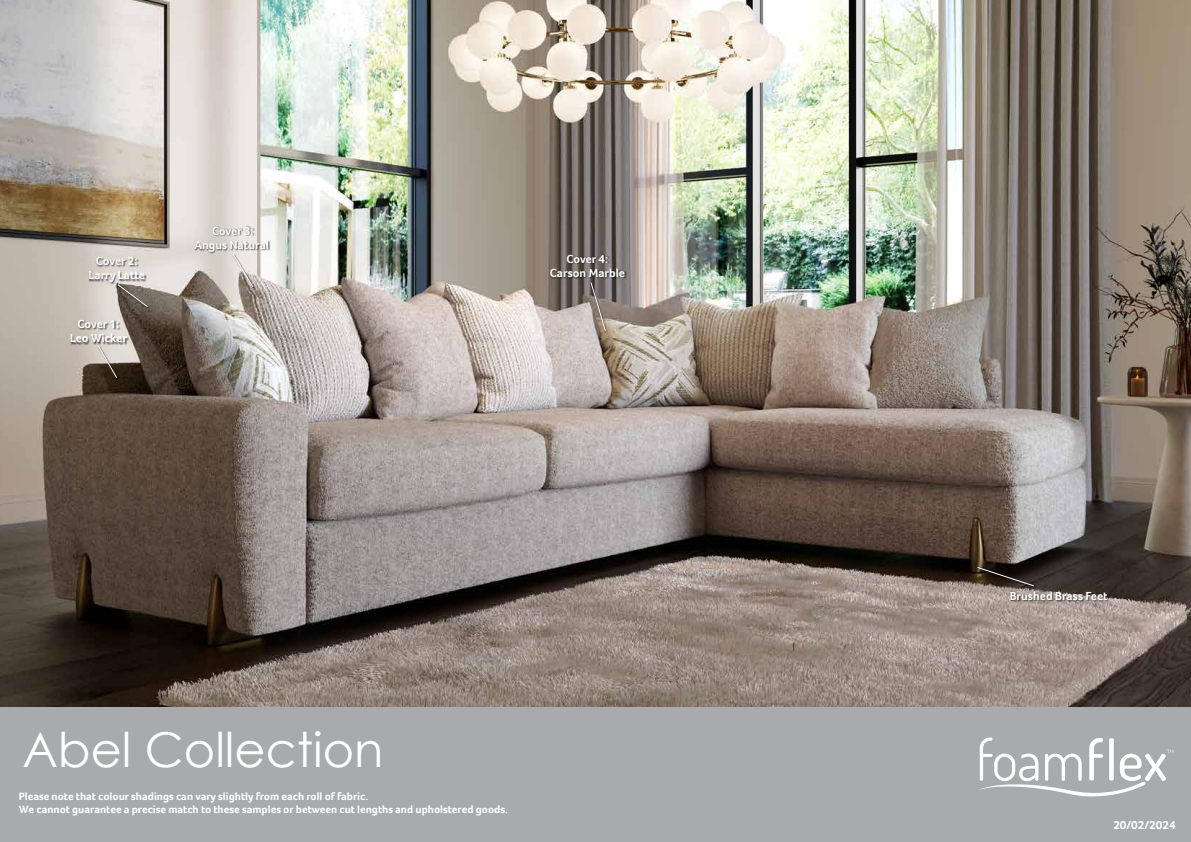
<style>
.page{position:relative;width:1191px;height:842px;background:#fff}
.page>*{position:absolute;margin:0;border:0;box-sizing:border-box;transform-origin:0 0}
.t1{font:48px "Century Gothic";color:#fff}
.t2{font:700 12px/14.4px "Foco";letter-spacing:-.01em;color:#fff;text-align:center}
.t3{font:700 11px/13.2px "Foco";color:#fff}
</style>
<div class="page">
<img style="left:0;top:0;width:1191px;height:708px">
<img style="left:231px;top:256px;width:25px;height:34px">
<svg style="left:231px;top:256px;width:23px;height:32px"></svg>
<img style="left:193px;top:223px;width:81px;height:33px">
<img style="left:96px;top:349px;width:24px;height:32px">
<svg style="left:97px;top:349px;width:21px;height:30px"></svg>
<img style="left:68px;top:316px;width:62px;height:33px">
<img style="left:116px;top:283px;width:35px;height:27px">
<svg style="left:116px;top:283px;width:33px;height:25px"></svg>
<img style="left:87px;top:253px;width:61px;height:33px">
<img style="left:589px;top:284px;width:20px;height:50px">
<svg style="left:590px;top:284px;width:16px;height:48px"></svg>
<img style="left:548px;top:251px;width:80px;height:33px">
<img style="left:1008px;top:588px;width:102px;height:18px">
<img style="left:975px;top:565px;width:61px;height:24px">
<svg style="left:976px;top:566px;width:59px;height:21px"></svg>
<div style="left:0;top:708px;width:1191px;height:134px;background:#a8aaad"></div>
<svg style="left:979px;top:737px;width:194px;height:60px"></svg>
<p class="t2" style="left:194px;top:223px;width:76px">Cover 3:<br>Angus Natural</p>
<p class="t2" style="left:88px;top:253px;width:58px">Cover 2:<br>Larry Latte</p>
<p class="t2" style="left:549px;top:251px;width:77px">Cover 4:<br>Carson Marble</p>
<p class="t2" style="left:70px;top:316px;width:58px">Cover 1:<br>Leo Wicker</p>
<h1 class="t1" style="left:22px;top:716px;width:362px">Abel Collection</h1>
<p class="t3" style="left:19px;top:789px;width:490px">Please note that colour shadings can vary slightly from each roll of fabric.<br>We cannot guarantee a precise match to these samples or between cut lengths and upholstered goods.</p>
<p class="t2" style="left:1009px;top:588px;width:100px">Brushed Brass Feet</p>
<p class="t2" style="left:1113px;top:818px;width:64px">20/02/2024</p>
</div>
